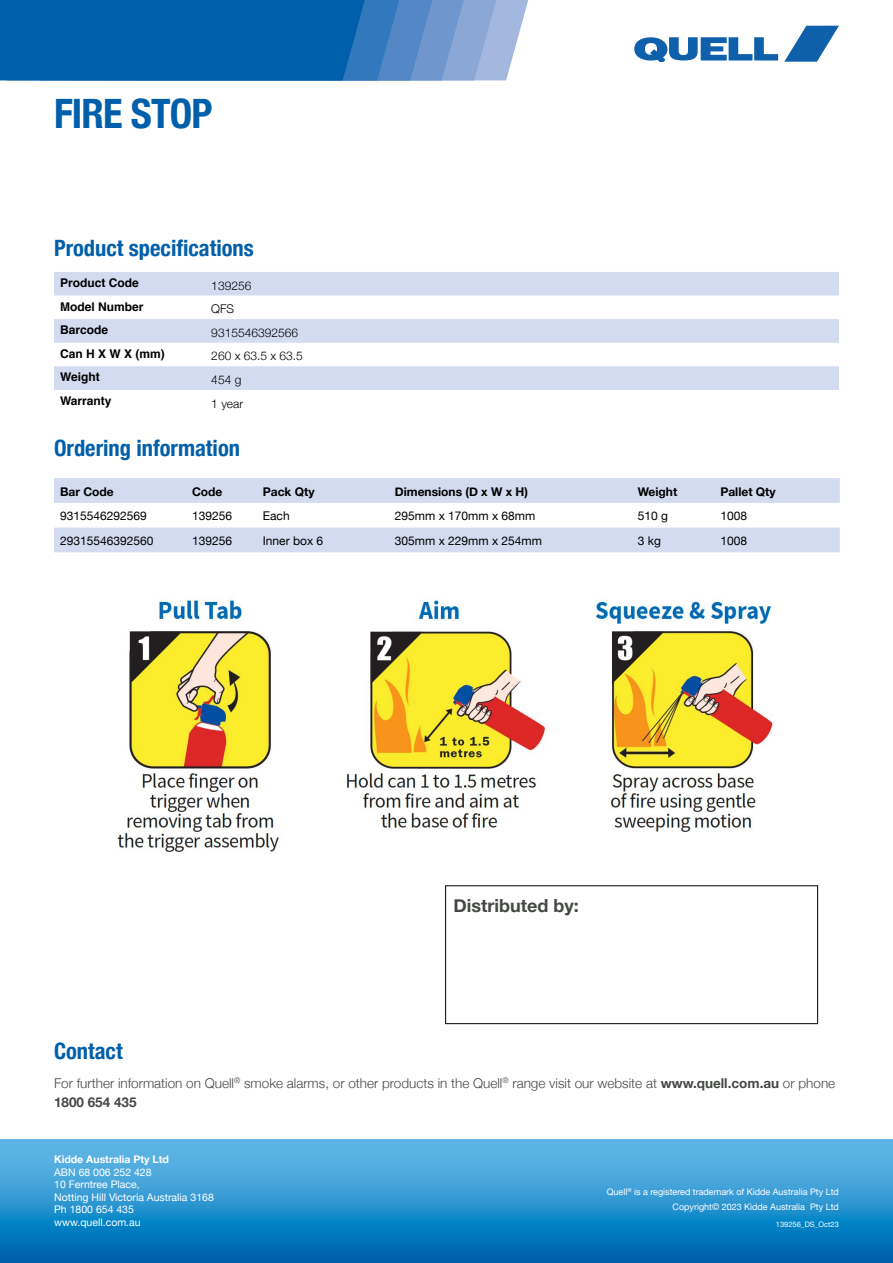
<style>
.page{position:relative;width:893px;height:1263px;background:#fff}
.page>*{position:absolute;margin:0;border:0;box-sizing:border-box;transform-origin:0 0}
.t1{font:700 condensed 40.5px "Helvetica Neue";letter-spacing:-.02em;color:#005faa}
.t2{font:700 condensed 22.5px "Helvetica Neue";color:#005faa}
.t3{font:700 18px "Helvetica Neue";color:#454944}
.t4{font:300 13.5px/19.5px "Helvetica Neue";color:#454944}
.t5{font:12px "Helvetica Neue";color:#000}
.t6{font:700 12px "Helvetica";color:#000}
.t7{font:700 12px "Helvetica Neue";color:#000}
.t8{font:300 12px "Helvetica Neue";color:#000}
.t9{font:10.5px/12.6px "Helvetica Neue";color:#fff}
.t10{font:700 10.5px "Helvetica Neue";color:#fff}
.t11{font:9px/15px "Helvetica Neue";color:#fff;text-align:right}
.t12{font:7.5px "Helvetica Neue";color:#fff}
.s1{font-weight:700}
</style>
<div class="page">
<svg style="left:0;top:0;width:528px;height:80px;background:#2673b6"></svg>
<svg style="left:54px;top:272px;width:785px;height:118px;fill:#d2dbf0"></svg>
<svg style="left:54px;top:478px;width:786px;height:74px;fill:#d2dbf0"></svg>
<svg style="left:0;top:1140px;width:893px;height:123px;background:#2a91cd"></svg>
<svg style="left:784px;top:26px;width:55px;height:36px"></svg>
<svg style="left:634px;top:37px;width:144px;height:25px"></svg>
<div style="left:445px;top:885px;width:373px;height:139px;border:1px solid #000"></div>
<img style="left:117px;top:597px;width:656px;height:256px">
<h1 class="t1" style="left:54px;top:80px;width:160px">FIRE STOP</h1>
<h2 class="t2" style="left:54px;top:229px;width:201px">Product specifications</h2>
<p class="t6" style="left:60px;top:273px;width:80px">Product Code</p>
<p class="t8" style="left:211px;top:276px;width:42px">139256</p>
<p class="t6" style="left:60px;top:297px;width:85px">Model Number</p>
<p class="t8" style="left:211px;top:299px;width:24px">QFS</p>
<p class="t6" style="left:60px;top:320px;width:50px">Barcode</p>
<p class="t8" style="left:211px;top:323px;width:88px">9315546392566</p>
<p class="t6" style="left:60px;top:344px;width:106px">Can H X W X (mm)</p>
<p class="t8" style="left:211px;top:346px;width:93px">260 x 63.5 x 63.5</p>
<p class="t6" style="left:60px;top:367px;width:41px">Weight</p>
<p class="t8" style="left:211px;top:370px;width:32px">454 g</p>
<p class="t6" style="left:60px;top:391px;width:53px">Warranty</p>
<p class="t8" style="left:211px;top:394px;width:33px">1 year</p>
<h2 class="t2" style="left:54px;top:430px;width:188px">Ordering information</h2>
<p class="t7" style="left:60px;top:482px;width:55px">Bar Code</p>
<p class="t7" style="left:192px;top:482px;width:32px">Code</p>
<p class="t7" style="left:263px;top:482px;width:53px">Pack Qty</p>
<p class="t7" style="left:395px;top:482px;width:135px">Dimensions (D x W x H)</p>
<p class="t7" style="left:638px;top:482px;width:41px">Weight</p>
<p class="t7" style="left:720px;top:482px;width:57px">Pallet Qty</p>
<p class="t5" style="left:60px;top:507px;width:88px">9315546292569</p>
<p class="t5" style="left:192px;top:507px;width:42px">139256</p>
<p class="t5" style="left:263px;top:507px;width:28px">Each</p>
<p class="t5" style="left:395px;top:507px;width:142px">295mm x 170mm x 68mm</p>
<p class="t5" style="left:638px;top:507px;width:32px">510 g</p>
<p class="t5" style="left:720px;top:507px;width:28px">1008</p>
<p class="t5" style="left:60px;top:532px;width:95px">29315546392560</p>
<p class="t5" style="left:192px;top:532px;width:42px">139256</p>
<p class="t5" style="left:263px;top:532px;width:62px">Inner box 6</p>
<p class="t5" style="left:395px;top:532px;width:149px">305mm x 229mm x 254mm</p>
<p class="t5" style="left:638px;top:532px;width:25px">3 kg</p>
<p class="t5" style="left:720px;top:532px;width:28px">1008</p>
<h3 class="t3" style="left:454px;top:891px;width:127px">Distributed by:</h3>
<h2 class="t2" style="left:54px;top:1033px;width:70px">Contact</h2>
<p class="t4" style="left:54px;top:1072px;width:783px">For further information on Quell<sup>®</sup> smoke alarms, or other products in the Quell<sup>®</sup> range visit our website at <span class="s1">www.quell.com.au</span> or phone<br><span class="s1">1800 654 435</span></p>
<p class="t10" style="left:54px;top:1151px;width:116px">Kidde Australia Pty Ltd</p>
<p class="t9" style="left:54px;top:1166px;width:161px">ABN 68 006 252 428<br>10 Ferntree Place,<br>Notting Hill Victoria Australia 3168<br>Ph 1800 654 435 www.quell.com.au</p>
<p class="t11" style="left:607px;top:1185px;width:234px">Quell<sup>®</sup> is a registered trademark of Kidde Australia Pty Ltd<br>Copyright© 2023 Kidde Australia Pty Ltd</p>
<p class="t12" style="left:776px;top:1219px;width:65px">139256_DS_Oct23</p>
</div>
